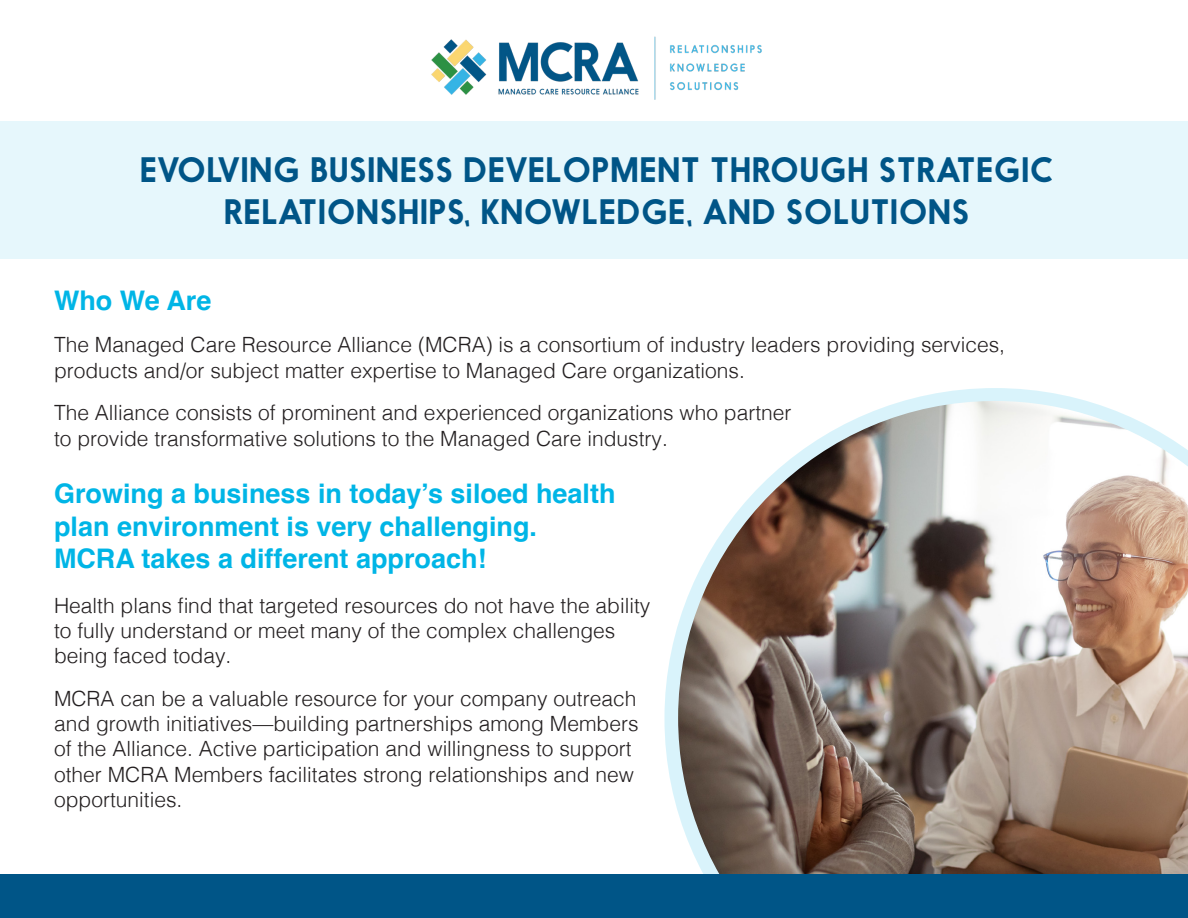
<style>
.page{position:relative;width:1188px;height:918px;background:#fff}
.page>*{position:absolute;margin:0;border:0;box-sizing:border-box;transform-origin:0 0}
.t1{font:500 33px/42.8px "Nanami Pro";letter-spacing:.01em;color:#005587;text-align:center}
.t2{font:700 27px/32.4px "Helvetica";color:#00b5e6}
.t3{font:300 21px/25.2px "Helvetica";color:#231f20}
</style>
<div class="page">
<div style="left:0;top:121px;width:1188px;height:138px;background:#e6f7fc"></div>
<img style="left:431px;top:36px;width:331px;height:64px">
<svg style="left:664px;top:388px;width:422px;height:423px"></svg>
<img style="left:678px;top:401px;width:510px;height:473px">
<div style="left:0;top:874px;width:1188px;height:44px;background:#005587"></div>
<p class="t1" style="left:140px;top:148px;width:915px">EVOLVING BUSINESS DEVELOPMENT THROUGH STRATEGIC<br>RELATIONSHIPS, KNOWLEDGE, AND SOLUTIONS</p>
<p class="t2" style="left:54px;top:287px;width:159px">Who We Are</p>
<p class="t3" style="left:54px;top:331px;width:953px">The Managed Care Resource Alliance (MCRA) is a consortium of industry leaders providing services, products and/or subject matter expertise to Managed Care organizations.</p>
<p class="t3" style="left:54px;top:399px;width:739px">The Alliance consists of prominent and experienced organizations who partner to provide transformative solutions to the Managed Care industry.</p>
<p class="t2" style="left:54px;top:480px;width:563px">Growing a business in today’s siloed health plan environment is very challenging.</p>
<p class="t2" style="left:54px;top:545px;width:434px">MCRA takes a different approach!</p>
<p class="t3" style="left:54px;top:591px;width:598px">Health plans find that targeted resources do not have the ability to fully understand or meet many of the complex challenges being faced today.</p>
<p class="t3" style="left:54px;top:684px;width:586px">MCRA can be a valuable resource for your company outreach and growth initiatives—building partnerships among Members of the Alliance. Active participation and willingness to support other MCRA Members facilitates strong relationships and new opportunities.</p>
</div>
